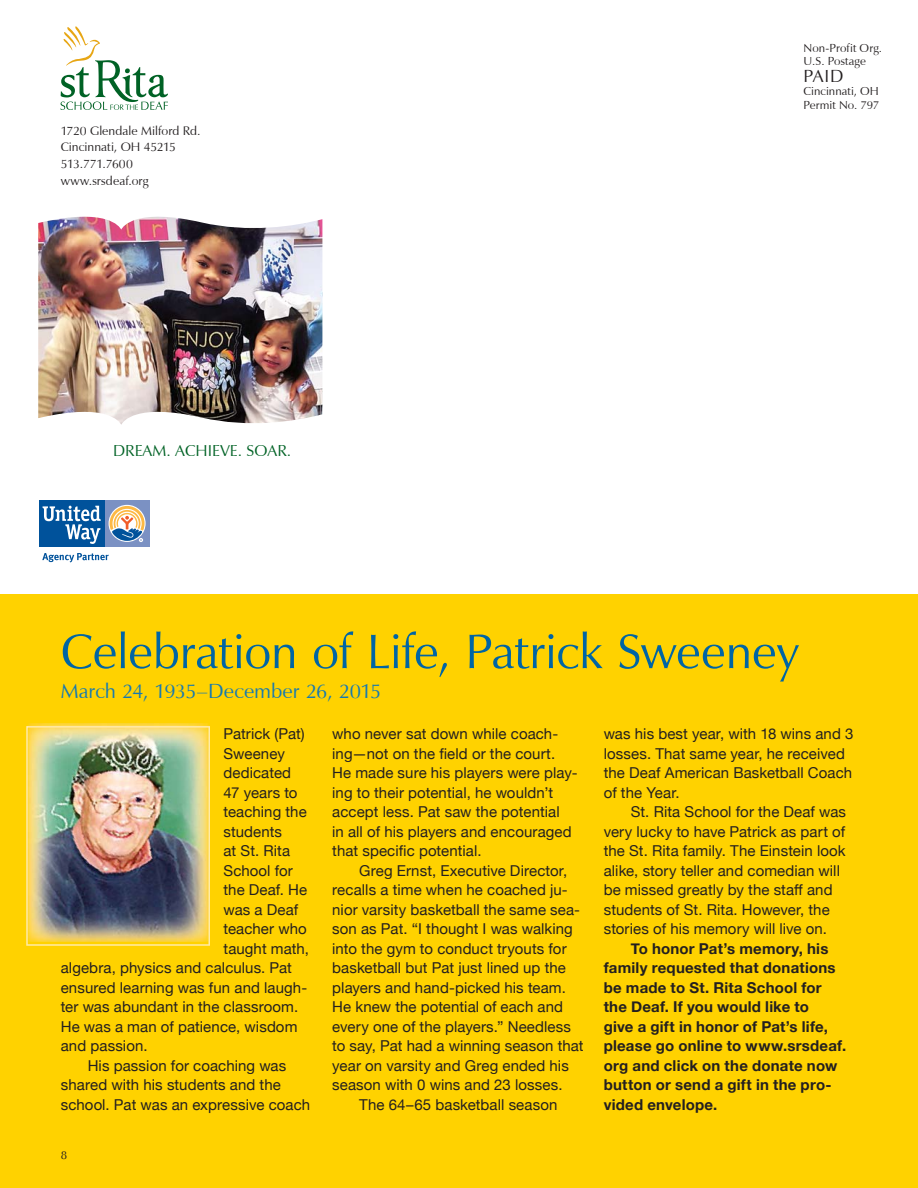
<style>
.page{position:relative;width:918px;height:1188px;background:#fff}
.page>*{position:absolute;margin:0;border:0;box-sizing:border-box;transform-origin:0 0}
.t1{font:50.25px "Vera Humana 95";letter-spacing:-.01em;color:#0065a4}
.t2{font:21px "Vera Humana 95";letter-spacing:-.005em;color:#1479b2}
.t3{font:18px "Vera Humana 95";color:#231f20}
.t4{font:16.35px "Vera Humana 95";color:#006225}
.t5{font:15px/19.5px "Helvetica Neue";letter-spacing:.005em;color:#231f20}
.t6{font:700 15px/19.5px "Helvetica Neue";letter-spacing:.015em;color:#231f20}
.t7{font:12.75px/16.8px "Vera Humana 95";color:#231f20}
.t8{font:12px/13.5px "Vera Humana 95";letter-spacing:.005em;color:#231f20}
</style>
<div class="page">
<div style="left:0;top:594px;width:918px;height:594px;background:#ffd200"></div>
<img style="left:26px;top:726px;width:184px;height:220px">
<img style="left:38px;top:216px;width:284px;height:209px">
<svg style="left:42px;top:553px;width:67px;height:9px"></svg>
<div style="left:39px;top:500px;width:66px;height:47px;background:#00529b"></div>
<svg style="left:43px;top:506px;width:58px;height:38px"></svg>
<div style="left:105px;top:500px;width:45px;height:47px;background:#7b91c3"></div>
<svg style="left:109px;top:505px;width:37px;height:37px"></svg>
<svg style="left:110px;top:506px;width:35px;height:36px"></svg>
<svg style="left:60px;top:26px;width:108px;height:84px"></svg>
<p class="t7" style="left:61px;top:123px;width:141px">1720 Glendale Milford Rd.<br>Cincinnati, OH 45215<br>513.771.7600 www.srsdeaf.org</p>
<p class="t4" style="left:113px;top:444px;width:180px">DREAM. ACHIEVE. SOAR.</p>
<p class="t8" style="left:804px;top:42px;width:80px">Non-Profit Org.<br>U.S. Postage</p>
<p class="t3" style="left:804px;top:68px;width:41px">PAID</p>
<p class="t8" style="left:804px;top:86px;width:77px">Cincinnati, OH<br>Permit No. 797</p>
<h1 class="t1" style="left:61px;top:631px;width:740px">Celebration of Life, Patrick Sweeney</h1>
<h2 class="t2" style="left:61px;top:683px;width:322px">March 24, 1935–December 26, 2015</h2>
<p class="t5" style="left:224px;top:724px;width:83px">Patrick (Pat)</p>
<p class="t5" style="left:224px;top:744px;width:63px">Sweeney</p>
<p class="t5" style="left:224px;top:763px;width:69px">dedicated</p>
<p class="t5" style="left:224px;top:783px;width:76px">47 years to</p>
<p class="t5" style="left:224px;top:802px;width:85px">teaching the</p>
<p class="t5" style="left:224px;top:822px;width:60px">students</p>
<p class="t5" style="left:224px;top:841px;width:68px">at St. Rita</p>
<p class="t5" style="left:224px;top:861px;width:71px">School for</p>
<p class="t5" style="left:224px;top:880px;width:85px">the Deaf. He</p>
<p class="t5" style="left:224px;top:900px;width:76px">was a Deaf</p>
<p class="t5" style="left:224px;top:919px;width:85px">teacher who</p>
<p class="t5" style="left:224px;top:939px;width:87px">taught math,</p>
<p class="t5" style="left:61px;top:958px;width:233px">algebra, physics and calculus. Pat</p>
<p class="t5" style="left:61px;top:978px;width:248px">ensured learning was fun and laugh-</p>
<p class="t5" style="left:61px;top:997px;width:239px">ter was abundant in the classroom.</p>
<p class="t5" style="left:61px;top:1017px;width:238px">He was a man of patience, wisdom</p>
<p class="t5" style="left:61px;top:1036px;width:88px">and passion.</p>
<p class="t5" style="left:88px;top:1056px;width:200px">His passion for coaching was</p>
<p class="t5" style="left:61px;top:1075px;width:222px">shared with his students and the</p>
<p class="t5" style="left:61px;top:1095px;width:251px">school. Pat was an expressive coach</p>
<p class="t5" style="left:604px;top:724px;width:251px">was his best year, with 18 wins and 3 losses. That same year, he received the Deaf American Basketball Coach of the Year.</p>
<p class="t5" style="left:604px;top:802px;width:244px;text-indent:27px">St. Rita School for the Deaf was very lucky to have Patrick as part of the St. Rita family. The Einstein look alike, story teller and comedian will be missed greatly by the staff and students of St. Rita. However, the stories of his memory will live on.</p>
<p class="t6" style="left:604px;top:938px;width:244px;text-indent:27px">To honor Pat’s memory, his family requested that donations be made to St. Rita School for the Deaf. If you would like to<br>give a gift in honor of Pat’s life, please go online to www.srsdeaf. org and click on the donate now button or send a gift in the pro&shy;vided envelope.</p>
<p class="t5" style="left:332px;top:724px;width:247px">who never sat down while coach&shy;ing—not on the field or the court.<br>He made sure his players were play&shy;ing to their potential, he wouldn’t accept less. Pat saw the potential<br>in all of his players and encouraged that specific potential.</p>
<p class="t5" style="left:359px;top:861px;width:209px">Greg Ernst, Executive Director,</p>
<p class="t5" style="left:332px;top:880px;width:237px">recalls a time when he coached ju-</p>
<p class="t5" style="left:332px;top:900px;width:249px">nior varsity basketball the same sea-</p>
<p class="t5" style="left:332px;top:919px;width:242px">son as Pat. “I thought I was walking</p>
<p class="t5" style="left:332px;top:939px;width:236px">into the gym to conduct tryouts for</p>
<p class="t5" style="left:332px;top:958px;width:235px">basketball but Pat just lined up the</p>
<p class="t5" style="left:332px;top:978px;width:235px">players and hand-picked his team.</p>
<p class="t5" style="left:332px;top:997px;width:232px">He knew the potential of each and</p>
<p class="t5" style="left:332px;top:1017px;width:240px">every one of the players.” Needless</p>
<p class="t5" style="left:332px;top:1036px;width:253px">to say, Pat had a winning season that</p>
<p class="t5" style="left:332px;top:1056px;width:238px">year on varsity and Greg ended his</p>
<p class="t5" style="left:332px;top:1075px;width:232px">season with 0 wins and 23 losses.</p>
<p class="t5" style="left:359px;top:1095px;width:200px">The 64–65 basketball season</p>
<p class="t8" style="left:61px;top:1149px;width:8px">8</p>
</div>
